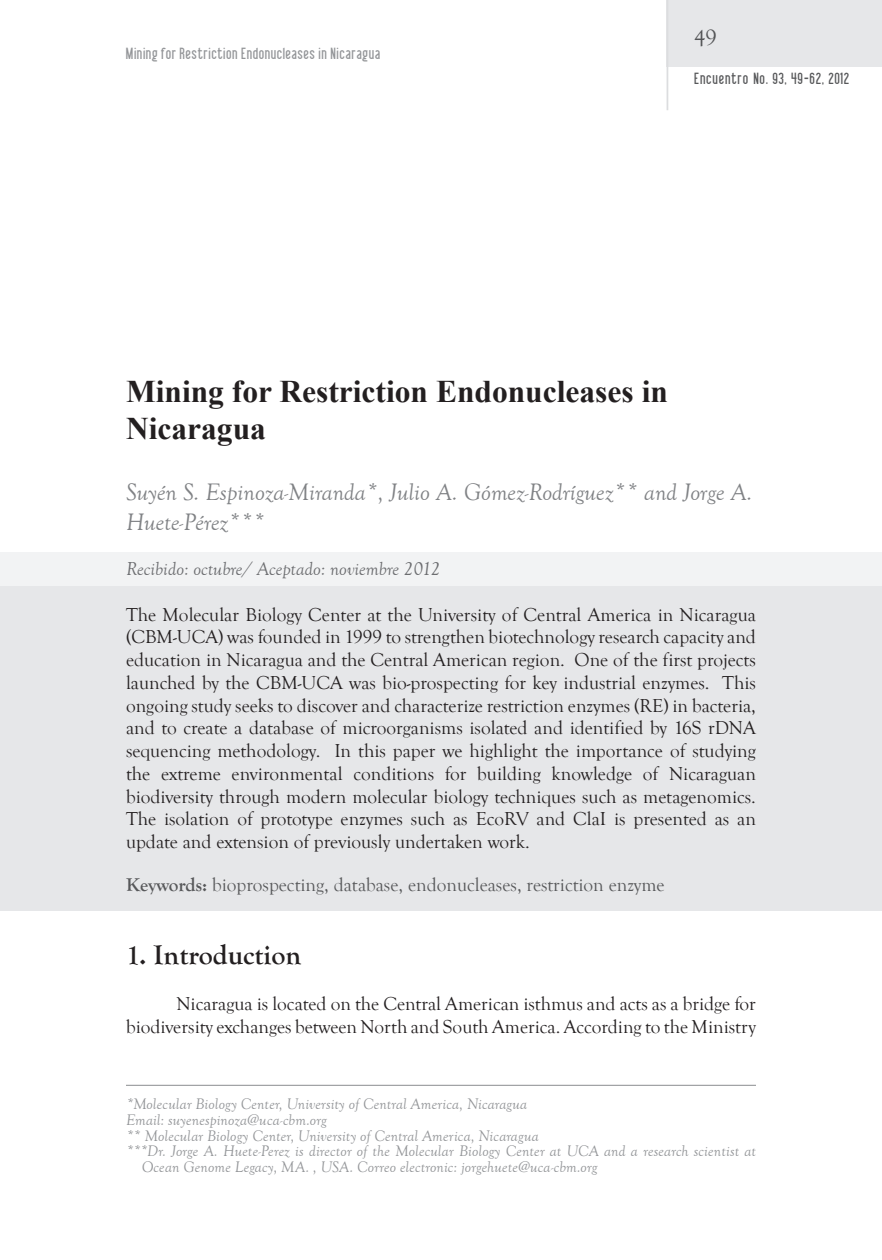
<style>
.page{position:relative;width:882px;height:1260px;background:#fff}
.page>*{position:absolute;margin:0;border:0;box-sizing:border-box;transform-origin:0 0}
.t1{font:700 31.5px/37.8px "Times New Roman";color:#231f20}
.t2{font:700 28px "Goudy Old Style T";color:#231f20}
.t3{font:italic 24.5px/29.4px "Goudy Old Style T";color:#808285}
.t4{font:22.75px "Goudy Old Style T";color:#545557}
.t5{font:19.25px/22.8px "Goudy Old Style T";color:#231f20;text-align:justify}
.t6{font:19.25px "Goudy Old Style T";color:#57585a}
.t7{font:italic 19.25px "Goudy Old Style T";color:#6c6d70}
.t8{font:italic 15.75px "Goudy Old Style T";letter-spacing:.01em;color:#939598}
.t9{font:15.75px "Libel Suit";letter-spacing:.035em;color:#939598}
.t10{font:15.75px "Libel Suit";letter-spacing:.05em;color:#57585a}
.s1{font-weight:700}
</style>
<div class="page">
<div style="left:667px;top:0;width:215px;height:66px;background:#e6e7e9"></div>
<hr style="left:667px;top:0;width:1px;height:110px;background:#dcdddf">
<div style="left:0;top:552px;width:882px;height:352px;background:#f2f3f4"></div>
<div style="left:0;top:586px;width:882px;height:325px;background:#e6e7e9"></div>
<hr style="left:126px;top:1085px;width:630px;height:1px;background:#8a8c8f">
<p class="t9" style="left:126px;top:45px;width:256px">Mining for Restriction Endonucleases in Nicaragua</p>
<p class="t4" style="left:694px;top:25px;width:24px">49</p>
<p class="t10" style="left:694px;top:71px;width:157px">Encuentro No. 93, 49-62, 2012</p>
<h1 class="t1" style="left:126px;top:371px;width:543px">Mining for Restriction Endonucleases in<br>Nicaragua</h1>
<p class="t3" style="left:126px;top:478px;width:628px">Suyén S. Espinoza-Miranda*, Julio A. Gómez-Rodríguez** and Jorge A.<br>Huete-Pérez***</p>
<p class="t7" style="left:126px;top:558px;width:316px">Recibido: octubre/ Aceptado: noviembre 2012</p>
<p class="t5" style="left:126px;top:603px;width:632px">The Molecular Biology Center at the University of Central America in Nicaragua (CBM-UCA) was founded in 1999 to strengthen biotechnology research capacity and education in Nicaragua and the Central American region. One of the first projects launched by the CBM-UCA was bio-prospecting for key industrial enzymes. This ongoing study seeks to discover and characterize restriction enzymes (RE) in bacteria, and to create a database of microorganisms isolated and identified by 16S rDNA sequencing methodology. In this paper we highlight the importance of studying the extreme environmental conditions for building knowledge of Nicaraguan biodiversity through modern molecular biology techniques such as metagenomics.<br>The isolation of prototype enzymes such as EcoRV and ClaI is presented as an update and extension of previously undertaken work.</p>
<p class="t6" style="left:126px;top:874px;width:540px"><span class="s1">Keywords:</span> bioprospecting, database, endonucleases, restriction enzyme</p>
<h2 class="t2" style="left:126px;top:939px;width:177px">1. Introduction</h2>
<p class="t5" style="left:126px;top:993px;width:632px;text-align:right">Nicaragua is located on the Central American isthmus and acts as a bridge for biodiversity exchanges between North and South America. According to the Ministry</p>
<p class="t8" style="left:126px;top:1096px;width:403px">*Molecular Biology Center, University of Central America, Nicaragua</p>
<p class="t8" style="left:126px;top:1111px;width:202px">Email: suyenespinoza@uca-cbm.org</p>
<p class="t8" style="left:126px;top:1127px;width:414px">** Molecular Biology Center, University of Central America, Nicaragua</p>
<p class="t8" style="left:126px;top:1143px;width:631px">***Dr. Jorge A. Huete-Perez is director of the Molecular Biology Center at UCA and a research scientist at</p>
<p class="t8" style="left:142px;top:1159px;width:457px">Ocean Genome Legacy, MA. , USA. Correo electronic: jorgehuete@uca-cbm.org</p>
</div>
